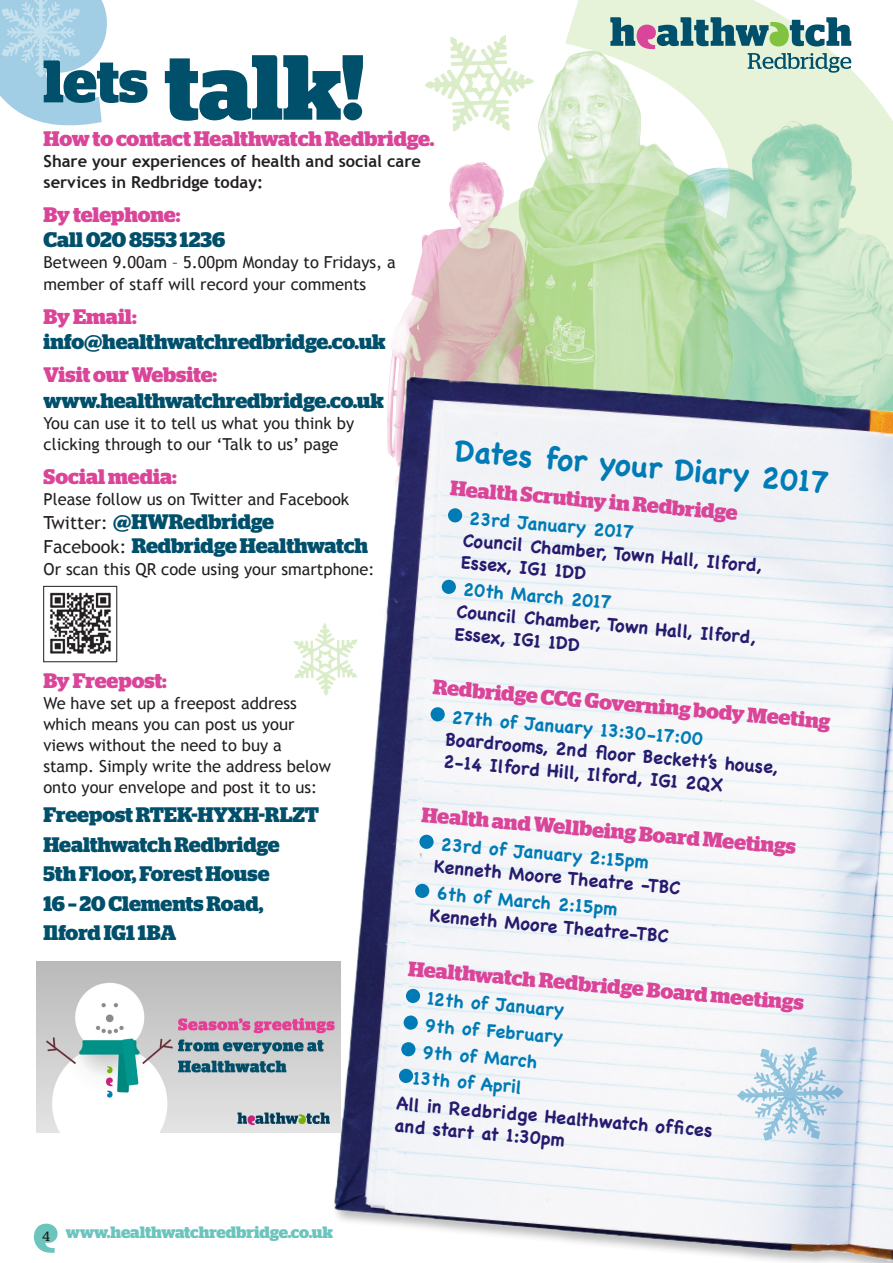
<style>
.page{position:relative;width:893px;height:1263px;background:#fff}
.page>*{position:absolute;margin:0;border:0;box-sizing:border-box;transform-origin:0 0}
.t1{font:700 92.1px "Stag";color:#004f6b}
.t2{font:700 59.85px "Stag";color:#004f6b}
.t3{font:700 30px "Chalkboard";color:#007bb6}
.t4{font:700 21px/25.2px "Stag";letter-spacing:-.005em;color:#004f6b}
.t5{font:700 21px "Stag";letter-spacing:-.005em;color:#da4599}
.t6{font:700 18px/22.5px "Chalkboard";color:#261b6f}
.t7{font:700 18px "Chalkboard";color:#007bb6}
.t8{font:16.5px/21px "Trebuchet MS";color:#231f20}
.t9{font:700 16.5px/21.6px "Trebuchet MS";color:#231f20}
.t10{font:700 16.5px "Stag";letter-spacing:-.005em;color:#6bc5bd}
.s1{color:#da4599}
.s2{font-family:"Trebuchet MS";font-weight:400;font-size:18px;color:#231f20}
.s3{color:#007bb6}
</style>
<div class="page">
<svg style="left:34px;top:1224px;width:24px;height:29px"></svg>
<svg style="left:390px;top:0;width:503px;height:367px"></svg>
<svg style="left:610px;top:17px;width:241px;height:56px;background:#a0bdb5"></svg>
<img style="left:49px;top:592px;width:63px;height:62px">
<div style="left:43px;top:586px;width:74px;height:76px;border:1px solid #231f20"></div>
<img style="left:325px;top:367px;width:568px;height:896px">
<div style="left:448px;top:508px;width:14px;height:15px;background:#007bb6;border-radius:50%"></div>
<div style="left:441px;top:579px;width:15px;height:15px;background:#007bb6;border-radius:50%"></div>
<div style="left:430px;top:707px;width:15px;height:15px;background:#007bb6;border-radius:50%"></div>
<div style="left:419px;top:834px;width:15px;height:15px;background:#007bb6;border-radius:50%"></div>
<div style="left:415px;top:883px;width:15px;height:15px;background:#007bb6;border-radius:50%"></div>
<div style="left:406px;top:988px;width:14px;height:15px;background:#007bb6;border-radius:50%"></div>
<div style="left:403px;top:1015px;width:15px;height:15px;background:#007bb6;border-radius:50%"></div>
<div style="left:401px;top:1042px;width:15px;height:15px;background:#007bb6;border-radius:50%"></div>
<div style="left:399px;top:1068px;width:14px;height:15px;background:#007bb6;border-radius:50%"></div>
<img style="left:37px;top:962px;width:304px;height:170px">
<svg style="left:0;top:0;width:107px;height:126px"></svg>
<svg style="left:737px;top:1047px;width:106px;height:94px"></svg>
<svg style="left:293px;top:623px;width:64px;height:73px"></svg>
<svg style="left:425px;top:35px;width:109px;height:97px"></svg>
<p class="t1" style="left:164px;top:53px;width:201px">talk!</p>
<p class="t5" style="left:44px;top:131px;width:392px">How to contact Healthwatch Redbridge.</p>
<p class="t9" style="left:44px;top:150px;width:379px">Share your experiences of health and social care services in Redbridge today:</p>
<p class="t4" style="left:44px;top:204px;width:183px"><span class="s1">By telephone:<br></span>Call 020 8553 1236</p>
<p class="t8" style="left:44px;top:252px;width:354px;line-height:21.6px">Between 9.00am – 5.00pm Monday to Fridays, a member of staff will record your comments</p>
<p class="t4" style="left:44px;top:305px;width:343px"><span class="s1">By Email: </span>info@healthwatchredbridge.co.uk</p>
<p class="t4" style="left:44px;top:364px;width:342px"><span class="s1">Visit our Website: </span>www.healthwatchredbridge.co.uk</p>
<p class="t8" style="left:44px;top:412px;width:312px;line-height:21.6px">You can use it to tell us what you think by clicking through to our ‘Talk to us’ page</p>
<p class="t5" style="left:44px;top:469px;width:135px">Social media:</p>
<p class="t8" style="left:44px;top:489px;width:307px">Please follow us on Twitter and Facebook</p>
<p class="t4" style="left:44px;top:511px;width:326px;line-height:24px"><span class="s2">Twitter:</span> @HWRedbridge<br><span class="s2">Facebook:</span> Redbridge Healthwatch</p>
<p class="t8" style="left:44px;top:558px;width:332px">Or scan this QR code using your smartphone:</p>
<p class="t2" style="left:43px;top:59px;width:106px">lets</p>
<p class="t3" style="left:456px;top:432px;width:377px;rotate:5deg">Dates for your Diary 2017</p>
<p class="t5" style="left:451px;top:480px;width:290px;rotate:5deg">Health Scrutiny in Redbridge</p>
<p class="t6" style="left:466px;top:506px;width:302px;rotate:5deg"><span class="s3">23rd January 2017<br></span>Council Chamber, Town Hall, Ilford,<br>Essex, IG1 1DD</p>
<p class="t6" style="left:460px;top:577px;width:302px;rotate:5deg"><span class="s3">20th March 2017<br></span>Council Chamber, Town Hall, Ilford,<br>Essex, IG1 1DD</p>
<p class="t5" style="left:434px;top:679px;width:400px;rotate:5deg">Redbridge CCG Governing body Meeting</p>
<p class="t5" style="left:43px;top:673px;width:125px">By Freepost:</p>
<p class="t8" style="left:43px;top:693px;width:289px">We have set up a freepost address which means you can post us your views without the need to buy a stamp. Simply write the address below onto your envelope and post it to us:</p>
<p class="t4" style="left:43px;top:804px;width:277px">Freepost RTEK-HYXH-RLZT</p>
<p class="t4" style="left:43px;top:833px;width:238px">Healthwatch Redbridge</p>
<p class="t4" style="left:43px;top:863px;width:228px">5th Floor, Forest House</p>
<p class="t4" style="left:43px;top:892px;width:222px">16 – 20 Clements Road,</p>
<p class="t4" style="left:43px;top:922px;width:134px">Ilford IG1 1BA</p>
<p class="t6" style="left:448px;top:705px;width:335px;rotate:5deg"><span class="s3">27th of January 13:30-17:00<br></span>Boardrooms, 2nd fl oor Beckett’s house,<br>2-14 Ilford Hill, Ilford, IG1 2QX</p>
<p class="t5" style="left:422px;top:806px;width:377px;rotate:5deg">Health and Wellbeing Board Meetings</p>
<p class="t6" style="left:437px;top:832px;width:248px;rotate:5deg"><span class="s3">23rd of January 2:15pm<br></span>Kenneth Moore Theatre -TBC</p>
<p class="t6" style="left:433px;top:881px;width:241px;rotate:5deg"><span class="s3">6th of March 2:15pm<br></span>Kenneth Moore Theatre-TBC</p>
<p class="t5" style="left:409px;top:961px;width:399px;rotate:5deg">Healthwatch Redbridge Board meetings</p>
<p class="t7" style="left:428px;top:987px;width:139px;rotate:5deg">12th of January</p>
<p class="t7" style="left:426px;top:1014px;width:140px;rotate:5deg">9th of February</p>
<p class="t7" style="left:424px;top:1041px;width:116px;rotate:5deg">9th of March</p>
<p class="t7" style="left:414px;top:1067px;width:111px;rotate:5deg">13th of April</p>
<p class="t6" style="left:398px;top:1091px;width:319px;rotate:5deg">All in Redbridge Healthwatch offi ces and start at 1:30pm</p>
<p class="t10" style="left:43px;top:1226px;width:292px"><sub>4</sub> www.healthwatchredbridge.co.uk</p>
</div>
